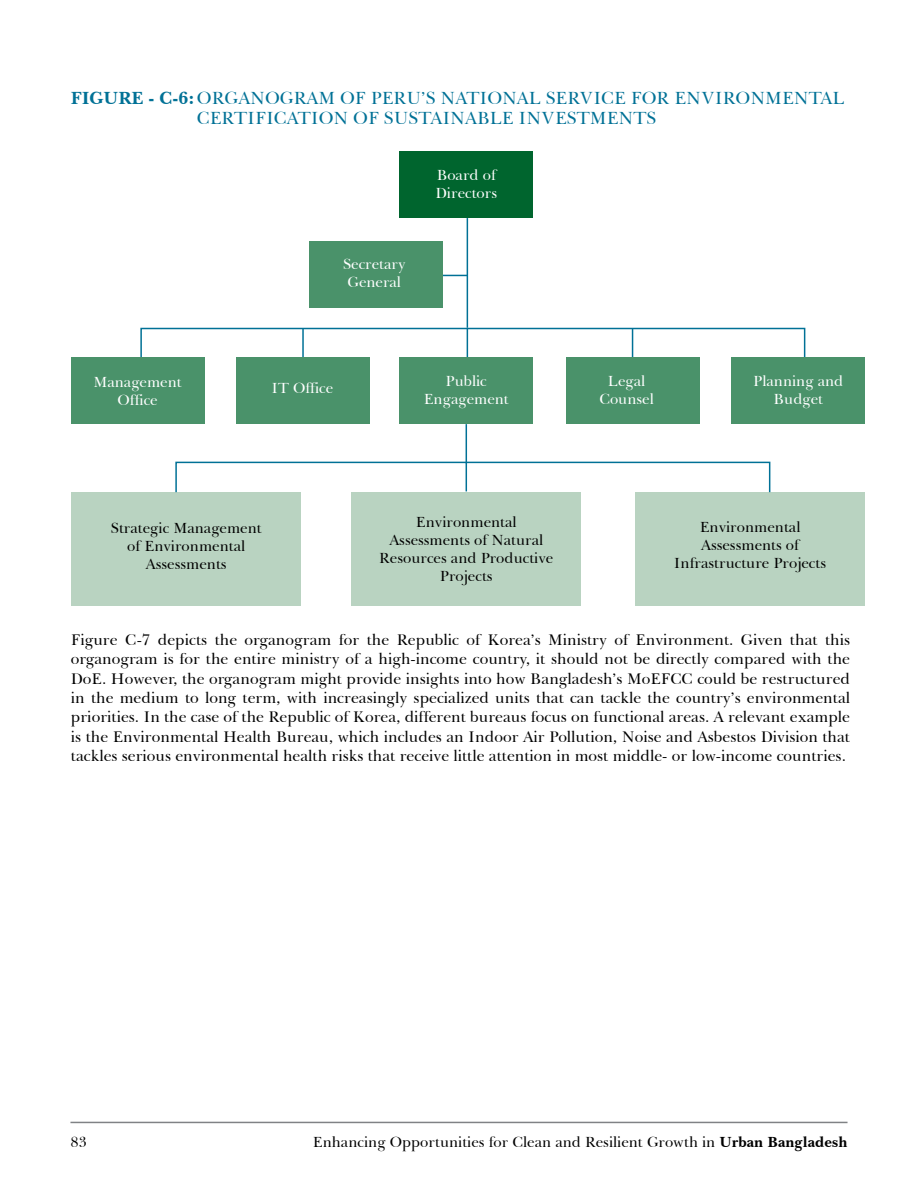
<style>
.page{position:relative;width:918px;height:1188px;background:#fff}
.page>*{position:absolute;margin:0;border:0;box-sizing:border-box;transform-origin:0 0}
.t1{font:18px/20.1px "Baskerville BT";color:#007196}
.t2{font:15.75px/19.5px "Baskerville BT";color:#000;text-align:justify}
.t3{font:15px/18px "Baskerville BT";color:#000;text-align:center}
.t4{font:15px/18px "Baskerville BT";color:#fff;text-align:center}
.s1{font-weight:700}
</style>
<div class="page">
<hr style="left:70px;top:1122px;width:778px;height:1px;background:#808285">
<div style="left:399px;top:151px;width:134px;height:67px;background:#00652e"></div>
<div style="left:71px;top:492px;width:230px;height:114px;background:#b9d3c1"></div>
<div style="left:351px;top:492px;width:230px;height:114px;background:#b9d3c1"></div>
<div style="left:635px;top:492px;width:230px;height:114px;background:#b9d3c1"></div>
<hr style="left:467px;top:218px;width:1px;height:110px;background:#007196">
<hr style="left:466px;top:424px;width:1px;height:39px;background:#007196">
<div style="left:175px;top:462px;width:595px;height:31px;border:2px solid #007196"></div>
<div style="left:140px;top:328px;width:665px;height:31px;border:2px solid #007196"></div>
<div style="left:71px;top:357px;width:134px;height:67px;background:#4a926a"></div>
<div style="left:731px;top:357px;width:134px;height:67px;background:#4a926a"></div>
<hr style="left:302px;top:329px;width:2px;height:29px;background:#007196">
<svg style="left:467px;top:329px;width:1px;height:28px"></svg>
<svg style="left:632px;top:329px;width:1px;height:28px"></svg>
<svg style="left:466px;top:463px;width:1px;height:28px"></svg>
<div style="left:236px;top:357px;width:134px;height:67px;background:#4a926a"></div>
<div style="left:399px;top:357px;width:134px;height:67px;background:#4a926a"></div>
<div style="left:566px;top:357px;width:134px;height:67px;background:#4a926a"></div>
<svg style="left:443px;top:275px;width:24px;height:1px"></svg>
<div style="left:309px;top:241px;width:134px;height:67px;background:#4a926a"></div>
<p class="t1" style="left:197px;top:88px;width:649px;text-indent:-126px"><span class="s1">FIGURE - C-6:</span> ORGANOGRAM OF PERU’S NATIONAL SERVICE FOR ENVIRONMENTAL<br>CERTIFICATION OF SUSTAINABLE INVESTMENTS</p>
<p class="t4" style="left:93px;top:373px;width:90px">Management<br>Office</p>
<p class="t4" style="left:343px;top:255px;width:64px">Secretary<br>General</p>
<p class="t4" style="left:435px;top:166px;width:63px;text-align:left">Board of<br>Directors</p>
<p class="t4" style="left:272px;top:379px;width:63px">IT Office</p>
<p class="t4" style="left:424px;top:372px;width:87px">Public<br>Engagement</p>
<p class="t4" style="left:599px;top:372px;width:56px">Legal<br>Counsel</p>
<p class="t4" style="left:753px;top:372px;width:92px">Planning and<br>Budget</p>
<p class="t3" style="left:111px;top:519px;width:152px">Strategic Management of Environmental<br>Assessments</p>
<p class="t3" style="left:379px;top:513px;width:176px">Environmental<br>Assessments of Natural<br>Resources and Productive<br>Projects</p>
<p class="t3" style="left:674px;top:518px;width:154px">Environmental<br>Assessments of<br>Infrastructure Projects</p>
<p class="t2" style="left:71px;top:629px;width:781px">Figure C-7 depicts the organogram for the Republic of Korea’s Ministry of Environment. Given that this organogram is for the entire ministry of a high-income country, it should not be directly compared with the DoE. However, the organogram might provide insights into how Bangladesh’s MoEFCC could be restructured in the medium to long term, with increasingly specialized units that can tackle the country’s environmental priorities. In the case of the Republic of Korea, different bureaus focus on functional areas. A relevant example is the Environmental Health Bureau, which includes an Indoor Air Pollution, Noise and Asbestos Division that tackles serious environmental health risks that receive little attention in most middle- or low-income countries.</p>
<p class="t3" style="left:70px;top:1133px;width:18px">83</p>
<p class="t3" style="left:313px;top:1133px;width:536px">Enhancing Opportunities for Clean and Resilient Growth in <span class="s1">Urban Bangladesh</span></p>
</div>
